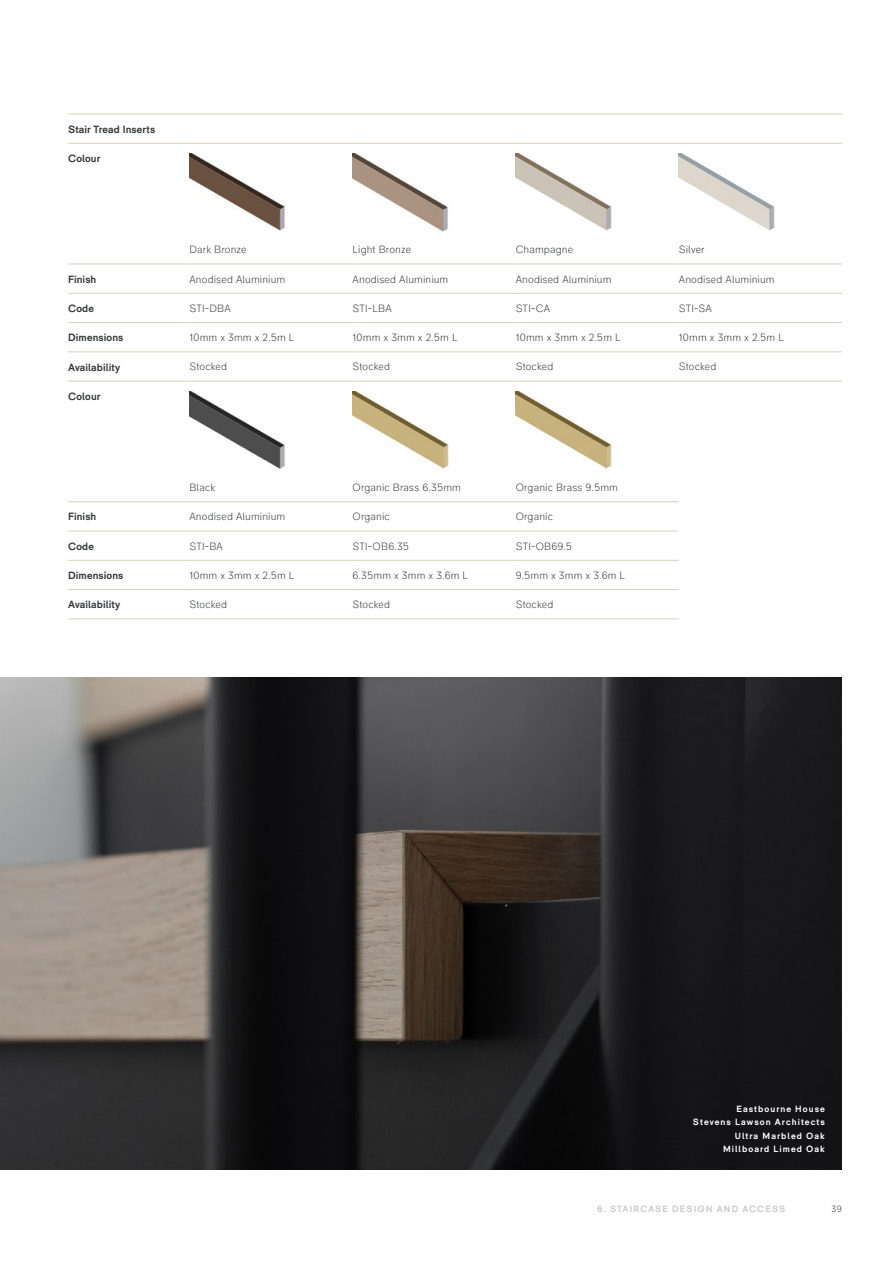
<style>
.page{position:relative;width:893px;height:1263px;background:#fff}
.page>*{position:absolute;margin:0;border:0;box-sizing:border-box;transform-origin:0 0}
.t1{font:300 10.5px "RM Pro";letter-spacing:.01em;color:#353739}
.t2{font:700 10.5px "RM Pro";letter-spacing:.01em;color:#353739}
.t3{font:700 9px/13.5px "RM Pro";letter-spacing:.115em;color:#fff;text-align:right}
.t4{font:700 9px "RM Pro";color:#cbc9c7}
.t5{font:300 9px "RM Pro";color:#353739}
</style>
<div class="page">
<img style="left:0;top:677px;width:842px;height:492px">
<hr style="left:68px;top:322px;width:121px;height:1px;background:#dacfbe">
<hr style="left:189px;top:322px;width:164px;height:1px;background:#dacfbe">
<hr style="left:353px;top:322px;width:163px;height:1px;background:#dacfbe">
<hr style="left:516px;top:322px;width:163px;height:1px;background:#dacfbe">
<hr style="left:679px;top:322px;width:163px;height:1px;background:#dacfbe">
<hr style="left:68px;top:351px;width:121px;height:1px;background:#dacfbe">
<hr style="left:189px;top:351px;width:164px;height:1px;background:#dacfbe">
<hr style="left:353px;top:351px;width:163px;height:1px;background:#dacfbe">
<hr style="left:516px;top:351px;width:163px;height:1px;background:#dacfbe">
<hr style="left:679px;top:351px;width:163px;height:1px;background:#dacfbe">
<hr style="left:679px;top:381px;width:163px;height:1px;background:#dacfbe">
<hr style="left:68px;top:560px;width:121px;height:1px;background:#dacfbe">
<hr style="left:189px;top:560px;width:164px;height:1px;background:#dacfbe">
<hr style="left:353px;top:560px;width:163px;height:1px;background:#dacfbe">
<hr style="left:516px;top:560px;width:163px;height:1px;background:#dacfbe">
<hr style="left:68px;top:589px;width:121px;height:1px;background:#dacfbe">
<hr style="left:189px;top:589px;width:164px;height:1px;background:#dacfbe">
<hr style="left:353px;top:589px;width:163px;height:1px;background:#dacfbe">
<hr style="left:516px;top:589px;width:163px;height:1px;background:#dacfbe">
<hr style="left:189px;top:618px;width:164px;height:1px;background:#dacfbe">
<hr style="left:353px;top:618px;width:163px;height:1px;background:#dacfbe">
<hr style="left:516px;top:618px;width:163px;height:1px;background:#dacfbe">
<hr style="left:189px;top:264px;width:164px;height:1px;background:#dacfbe">
<hr style="left:353px;top:264px;width:163px;height:1px;background:#dacfbe">
<hr style="left:516px;top:264px;width:163px;height:1px;background:#dacfbe">
<hr style="left:679px;top:264px;width:163px;height:1px;background:#dacfbe">
<hr style="left:68px;top:293px;width:121px;height:1px;background:#dacfbe">
<hr style="left:189px;top:293px;width:164px;height:1px;background:#dacfbe">
<hr style="left:353px;top:293px;width:163px;height:1px;background:#dacfbe">
<hr style="left:516px;top:293px;width:163px;height:1px;background:#dacfbe">
<hr style="left:679px;top:293px;width:163px;height:1px;background:#dacfbe">
<hr style="left:189px;top:501px;width:164px;height:1px;background:#dacfbe">
<hr style="left:353px;top:501px;width:163px;height:1px;background:#dacfbe">
<hr style="left:516px;top:501px;width:163px;height:1px;background:#dacfbe">
<hr style="left:68px;top:531px;width:121px;height:1px;background:#dacfbe">
<hr style="left:189px;top:531px;width:164px;height:1px;background:#dacfbe">
<hr style="left:353px;top:531px;width:163px;height:1px;background:#dacfbe">
<hr style="left:516px;top:531px;width:163px;height:1px;background:#dacfbe">
<hr style="left:68px;top:264px;width:121px;height:1px;background:#dacfbe">
<hr style="left:68px;top:114px;width:121px;height:1px;background:#dacfbe">
<hr style="left:189px;top:114px;width:164px;height:1px;background:#dacfbe">
<hr style="left:353px;top:114px;width:163px;height:1px;background:#dacfbe">
<hr style="left:516px;top:114px;width:163px;height:1px;background:#dacfbe">
<hr style="left:679px;top:114px;width:163px;height:1px;background:#dacfbe">
<hr style="left:68px;top:143px;width:121px;height:1px;background:#dacfbe">
<hr style="left:189px;top:143px;width:164px;height:1px;background:#dacfbe">
<hr style="left:353px;top:143px;width:163px;height:1px;background:#dacfbe">
<hr style="left:516px;top:143px;width:163px;height:1px;background:#dacfbe">
<hr style="left:679px;top:143px;width:163px;height:1px;background:#dacfbe">
<hr style="left:189px;top:381px;width:164px;height:1px;background:#dacfbe">
<hr style="left:353px;top:381px;width:163px;height:1px;background:#dacfbe">
<hr style="left:516px;top:381px;width:163px;height:1px;background:#dacfbe">
<hr style="left:68px;top:618px;width:121px;height:1px;background:#dacfbe">
<hr style="left:68px;top:381px;width:121px;height:1px;background:#dacfbe">
<hr style="left:68px;top:501px;width:121px;height:1px;background:#dacfbe">
<img style="left:189px;top:154px;width:96px;height:77px">
<img style="left:353px;top:154px;width:95px;height:78px">
<img style="left:516px;top:154px;width:96px;height:77px">
<img style="left:679px;top:154px;width:96px;height:77px">
<img style="left:189px;top:392px;width:96px;height:77px">
<img style="left:353px;top:392px;width:96px;height:77px">
<img style="left:516px;top:392px;width:96px;height:77px">
<p class="t2" style="left:68px;top:123px;width:89px">Stair Tread Inserts</p>
<p class="t2" style="left:68px;top:152px;width:34px">Colour</p>
<p class="t1" style="left:189px;top:244px;width:59px">Dark Bronze</p>
<p class="t1" style="left:353px;top:244px;width:60px">Light Bronze</p>
<p class="t1" style="left:516px;top:244px;width:59px">Champagne</p>
<p class="t1" style="left:679px;top:244px;width:27px">Silver</p>
<p class="t2" style="left:68px;top:273px;width:30px">Finish</p>
<p class="t1" style="left:189px;top:273px;width:97px">Anodised Aluminium</p>
<p class="t1" style="left:353px;top:273px;width:97px">Anodised Aluminium</p>
<p class="t1" style="left:516px;top:273px;width:97px">Anodised Aluminium</p>
<p class="t1" style="left:679px;top:273px;width:97px">Anodised Aluminium</p>
<p class="t2" style="left:68px;top:302px;width:27px">Code</p>
<p class="t1" style="left:189px;top:302px;width:43px">STI-DBA</p>
<p class="t1" style="left:353px;top:302px;width:41px">STI-LBA</p>
<p class="t1" style="left:516px;top:302px;width:36px">STI-CA</p>
<p class="t1" style="left:679px;top:302px;width:35px">STI-SA</p>
<p class="t2" style="left:68px;top:331px;width:57px">Dimensions</p>
<p class="t1" style="left:189px;top:332px;width:107px">10mm x 3mm x 2.5m L</p>
<p class="t1" style="left:353px;top:332px;width:107px">10mm x 3mm x 2.5m L</p>
<p class="t1" style="left:516px;top:332px;width:107px">10mm x 3mm x 2.5m L</p>
<p class="t1" style="left:679px;top:332px;width:107px">10mm x 3mm x 2.5m L</p>
<p class="t2" style="left:68px;top:361px;width:54px">Availability</p>
<p class="t1" style="left:189px;top:361px;width:39px">Stocked</p>
<p class="t1" style="left:353px;top:361px;width:39px">Stocked</p>
<p class="t1" style="left:516px;top:361px;width:39px">Stocked</p>
<p class="t1" style="left:679px;top:361px;width:39px">Stocked</p>
<p class="t2" style="left:68px;top:390px;width:34px">Colour</p>
<p class="t1" style="left:189px;top:482px;width:27px">Black</p>
<p class="t1" style="left:353px;top:482px;width:110px">Organic Brass 6.35mm</p>
<p class="t1" style="left:516px;top:482px;width:104px">Organic Brass 9.5mm</p>
<p class="t2" style="left:68px;top:510px;width:30px">Finish</p>
<p class="t1" style="left:189px;top:511px;width:97px">Anodised Aluminium</p>
<p class="t1" style="left:353px;top:511px;width:39px">Organic</p>
<p class="t1" style="left:516px;top:511px;width:39px">Organic</p>
<p class="t2" style="left:68px;top:540px;width:27px">Code</p>
<p class="t1" style="left:189px;top:540px;width:35px">STI-BA</p>
<p class="t1" style="left:353px;top:540px;width:58px">STI-OB6.35</p>
<p class="t1" style="left:516px;top:540px;width:58px">STI-OB69.5</p>
<p class="t2" style="left:68px;top:569px;width:57px">Dimensions</p>
<p class="t1" style="left:189px;top:569px;width:107px">10mm x 3mm x 2.5m L</p>
<p class="t1" style="left:353px;top:569px;width:117px">6.35mm x 3mm x 3.6m L</p>
<p class="t1" style="left:516px;top:569px;width:111px">9.5mm x 3mm x 3.6m L</p>
<p class="t2" style="left:68px;top:598px;width:54px">Availability</p>
<p class="t1" style="left:189px;top:599px;width:39px">Stocked</p>
<p class="t1" style="left:353px;top:599px;width:39px">Stocked</p>
<p class="t1" style="left:516px;top:599px;width:39px">Stocked</p>
<p class="t3" style="left:693px;top:1102px;width:134px">Eastbourne House<br>Stevens Lawson Architects<br>Ultra Marbled Oak<br>Millboard Limed Oak</p>
<p class="t4" style="left:597px;top:1203px;width:28px">6. Staircase</p>
<p class="t4" style="left:672px;top:1203px;width:15px">Design</p>
<p class="t4" style="left:717px;top:1203px;width:9px">and</p>
<p class="t4" style="left:742px;top:1203px;width:15px">Access</p>
<p class="t5" style="left:831px;top:1204px;width:12px">39</p>
</div>
